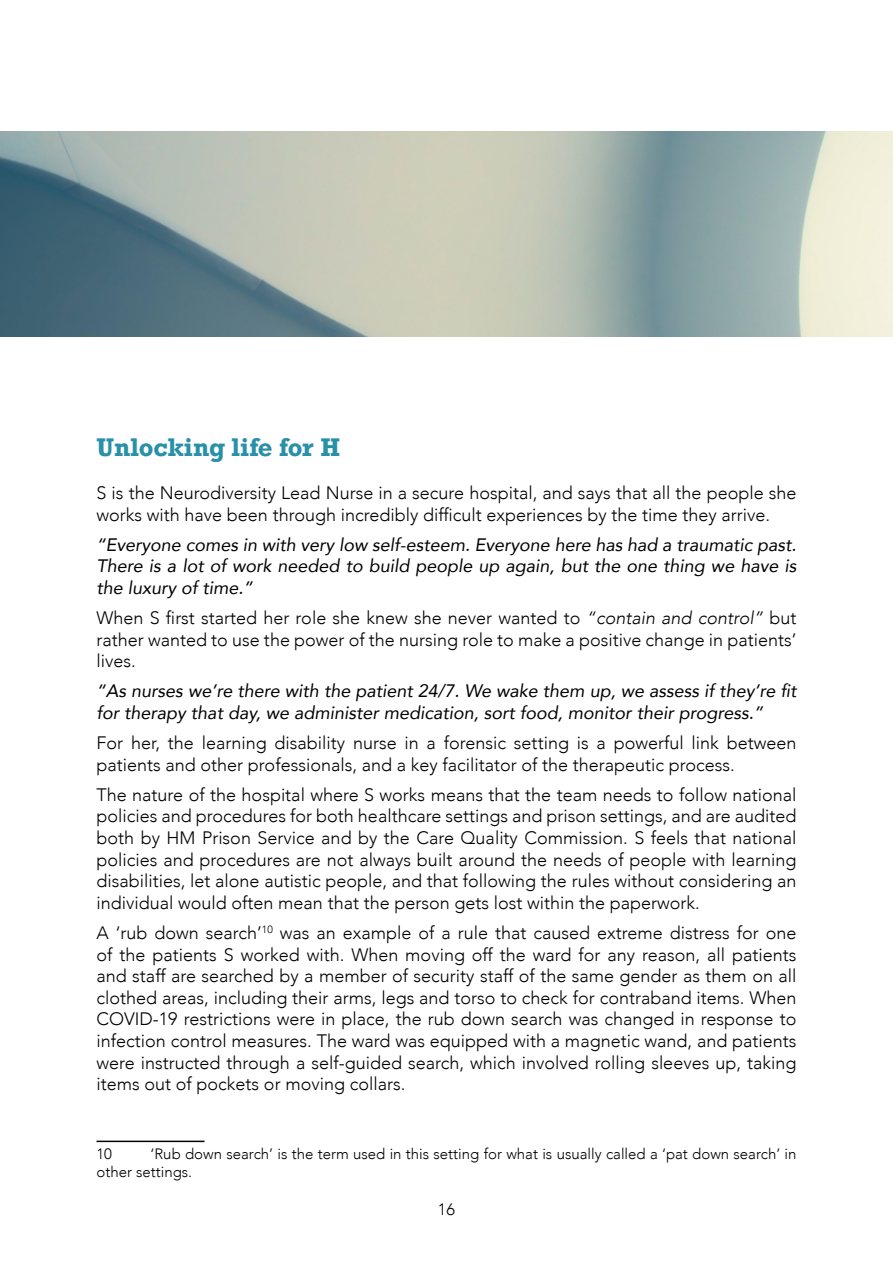
<style>
.page{position:relative;width:893px;height:1263px;background:#fff}
.page>*{position:absolute;margin:0;border:0;box-sizing:border-box;transform-origin:0 0}
.t1{font:700 24px "Rockwell";color:#2890a8}
.t2{font:300 18px/21.6px "Avenir";color:#000;text-align:justify}
.t3{font:italic 18px/21.6px "Avenir";color:#000;text-align:justify}
.t4{font:300 16.5px "Avenir";color:#000}
.t5{font:300 15px/18px "Avenir";color:#000}
.s1{font-style:italic}
</style>
<div class="page">
<hr style="left:97px;top:1140px;width:108px;height:2px;background:#000">
<img style="left:0;top:132px;width:893px;height:205px">
<h1 class="t1" style="left:97px;top:438px;width:245px">Unlocking life for H</h1>
<p class="t2" style="left:97px;top:482px;width:701px">S is the Neurodiversity Lead Nurse in a secure hospital, and says that all the people she works with have been through incredibly dif昀椀cult experiences by the time they arrive.</p>
<p class="t3" style="left:97px;top:533px;width:701px">“Everyone comes in with very low self-esteem. Everyone here has had a traumatic past.<br>There is a lot of work needed to build people up again, but the one thing we have is the luxury of time.”</p>
<p class="t2" style="left:97px;top:607px;width:701px">When S 昀椀rst started her role she knew she never wanted to <span class="s1">“contain and control”</span> but rather wanted to use the power of the nursing role to make a positive change in patients’ lives.</p>
<p class="t3" style="left:97px;top:680px;width:701px">“As nurses we’re there with the patient 24/7. We wake them up, we assess if they’re 昀椀t for therapy that day, we administer medication, sort food, monitor their progress.”</p>
<p class="t2" style="left:97px;top:733px;width:701px">For her, the learning disability nurse in a forensic setting is a powerful link between patients and other professionals, and a key facilitator of the therapeutic process.</p>
<p class="t2" style="left:97px;top:785px;width:701px">The nature of the hospital where S works means that the team needs to follow national policies and procedures for both healthcare settings and prison settings, and are audited both by HM Prison Service and by the Care Quality Commission. S feels that national policies and procedures are not always built around the needs of people with learning disabilities, let alone autistic people, and that following the rules without considering an individual would often mean that the person gets lost within the paperwork.</p>
<p class="t2" style="left:97px;top:923px;width:701px">A ‘rub down search’<sup>10</sup> was an example of a rule that caused extreme distress for one of the patients S worked with. When moving off the ward for any reason, all patients and staff are searched by a member of security staff of the same gender as them on all clothed areas, including their arms, legs and torso to check for contraband items. When COVID-19 restrictions were in place, the rub down search was changed in response to infection control measures. The ward was equipped with a magnetic wand, and patients were instructed through a self-guided search, which involved rolling sleeves up, taking items out of pockets or moving collars.</p>
<p class="t5" style="left:97px;top:1146px;width:701px;text-indent:54px">‘Rub down search’ is the term used in this setting for what is usually called a ‘pat down search’ in other settings.</p>
<p class="t5" style="left:97px;top:1146px;width:17px">10</p>
<p class="t4" style="left:438px;top:1202px;width:19px">16</p>
</div>
